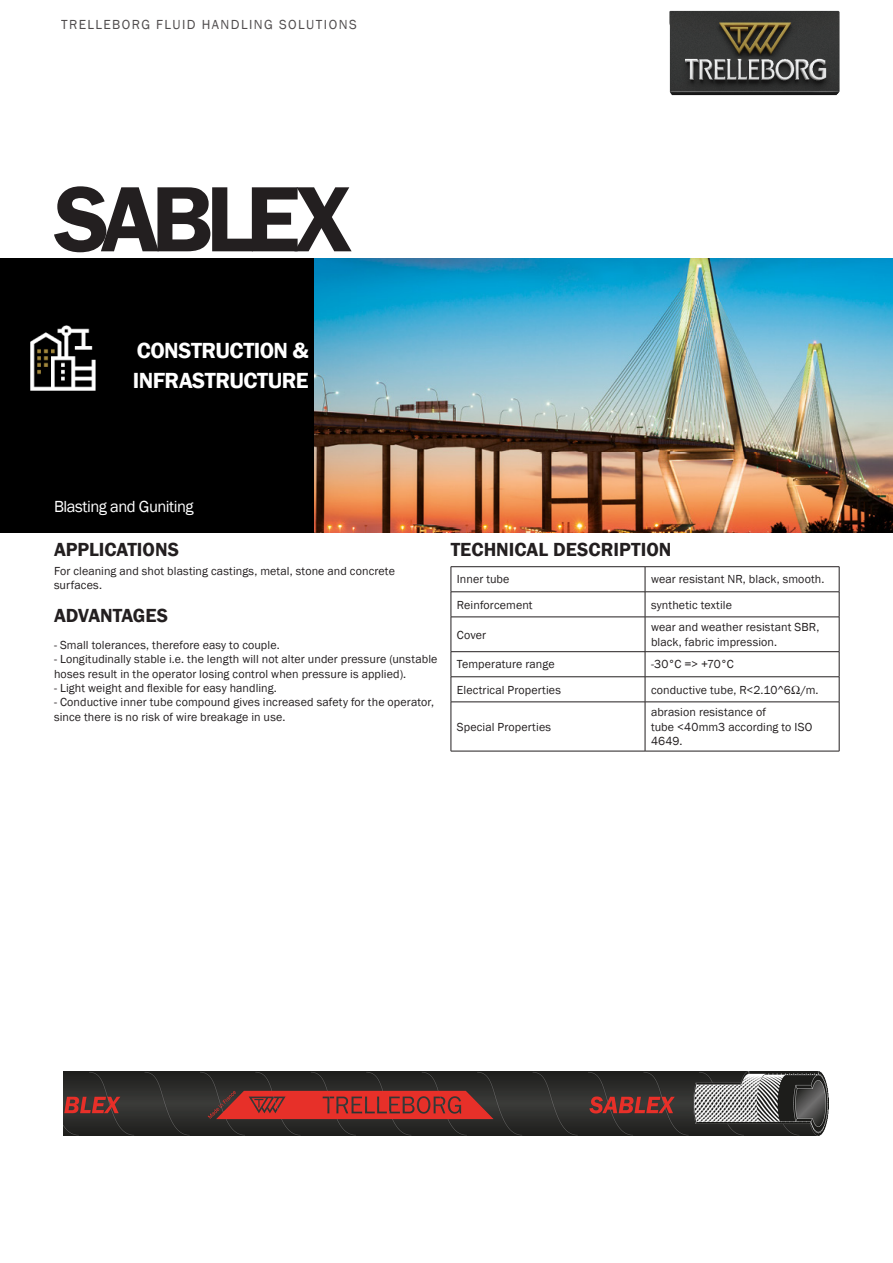
<style>
.page{position:relative;width:893px;height:1263px;background:#fff}
.page>*{position:absolute;margin:0;border:0;box-sizing:border-box;transform-origin:0 0}
._002_PRODUCT_NAME_1{font:600 96px "Franklin Gothic";letter-spacing:-.085em;color:#231f20}
._004_MARKET_SEGMENT{font:600 22.5px/30px "Franklin Gothic";letter-spacing:-.025em;color:#fff}
.Title_Bold{font:600 19.5px "Franklin Gothic";color:#231f20}
._005_APPLICATION{font:16.5px "Franklin Gothic";letter-spacing:-.03em;color:#fff}
.t1{font:13.5px "Franklin Gothic";letter-spacing:.105em;color:#231f20}
._006_TITRE{font:12px/14.4px "Franklin Gothic";letter-spacing:.01em;color:#231f20}
.TableBody{font:12px/14.4px "Franklin Gothic";letter-spacing:.01em;color:#231f20}
.Text_8_PT{font:12px/14.4px "Franklin Gothic";letter-spacing:.01em;color:#231f20}
</style>
<div class="page">
<img style="left:669px;top:10px;width:171px;height:86px">
<div style="left:0;top:258px;width:315px;height:275px;background:#000"></div>
<img style="left:315px;top:258px;width:578px;height:275px">
<hr style="left:451px;top:566px;width:194px;height:1px;background:#231f20">
<hr style="left:645px;top:566px;width:194px;height:1px;background:#231f20">
<hr style="left:451px;top:591px;width:194px;height:1px;background:#231f20">
<svg style="left:451px;top:567px;width:1px;height:50px"></svg>
<hr style="left:645px;top:591px;width:194px;height:1px;background:#231f20">
<svg style="left:645px;top:567px;width:1px;height:50px"></svg>
<svg style="left:839px;top:567px;width:1px;height:50px"></svg>
<hr style="left:451px;top:617px;width:194px;height:1px;background:#231f20">
<hr style="left:451px;top:617px;width:1px;height:34px;background:#231f20">
<hr style="left:645px;top:617px;width:194px;height:1px;background:#231f20">
<hr style="left:645px;top:617px;width:1px;height:34px;background:#231f20">
<hr style="left:839px;top:617px;width:1px;height:34px;background:#231f20">
<hr style="left:451px;top:651px;width:194px;height:1px;background:#231f20">
<hr style="left:645px;top:651px;width:194px;height:1px;background:#231f20">
<hr style="left:451px;top:676px;width:194px;height:1px;background:#231f20">
<svg style="left:451px;top:652px;width:1px;height:50px"></svg>
<hr style="left:645px;top:676px;width:194px;height:1px;background:#231f20">
<svg style="left:645px;top:652px;width:1px;height:50px"></svg>
<svg style="left:839px;top:652px;width:1px;height:50px"></svg>
<hr style="left:451px;top:702px;width:194px;height:1px;background:#231f20">
<hr style="left:451px;top:702px;width:1px;height:49px;background:#231f20">
<hr style="left:645px;top:702px;width:194px;height:1px;background:#231f20">
<hr style="left:645px;top:702px;width:1px;height:49px;background:#231f20">
<hr style="left:839px;top:702px;width:1px;height:49px;background:#231f20">
<hr style="left:451px;top:751px;width:194px;height:1px;background:#231f20">
<hr style="left:645px;top:751px;width:194px;height:1px;background:#231f20">
<img style="left:64px;top:1072px;width:765px;height:64px">
<p class="t1" style="left:61px;top:16px;width:297px">TRELLEBORG FLUID HANDLING SOLUTIONS</p>
<p class="_002_PRODUCT_NAME_1" style="left:54px;top:160px;width:299px">SABLEX</p>
<p class="_004_MARKET_SEGMENT" style="left:133px;top:335px;width:177px">CONSTRUCTION &amp;<br>INFRASTRUCTURE</p>
<p class="_005_APPLICATION" style="left:54px;top:496px;width:141px">Blasting and Guniting</p>
<p class="Title_Bold" style="left:54px;top:538px;width:127px">APPLICATIONS</p>
<p class="Text_8_PT" style="left:54px;top:564px;width:342px">For cleaning and shot blasting castings, metal, stone and concrete surfaces.</p>
<p class="Title_Bold" style="left:54px;top:603px;width:116px">ADVANTAGES</p>
<p class="_006_TITRE" style="left:54px;top:638px;width:227px">- Small tolerances, therefore easy to couple.</p>
<p class="_006_TITRE" style="left:54px;top:652px;width:385px">- Longitudinally stable i.e. the length will not alter under pressure (unstable hoses result in the operator losing control when pressure is applied).</p>
<p class="_006_TITRE" style="left:54px;top:681px;width:224px">- Light weight and flexible for easy handling.</p>
<p class="_006_TITRE" style="left:54px;top:695px;width:382px">- Conductive inner tube compound gives increased safety for the operator, since there is no risk of wire breakage in use.</p>
<p class="Title_Bold" style="left:451px;top:538px;width:222px">TECHNICAL DESCRIPTION</p>
<p class="TableBody" style="left:457px;top:572px;width:54px">Inner tube</p>
<p class="TableBody" style="left:651px;top:572px;width:175px">wear resistant NR, black, smooth.</p>
<p class="TableBody" style="left:457px;top:598px;width:77px">Reinforcement</p>
<p class="TableBody" style="left:651px;top:598px;width:82px">synthetic textile</p>
<p class="TableBody" style="left:457px;top:627px;width:31px">Cover</p>
<p class="TableBody" style="left:651px;top:620px;width:170px">wear and weather resistant SBR, black, fabric impression.</p>
<p class="TableBody" style="left:457px;top:657px;width:99px">Temperature range</p>
<p class="TableBody" style="left:651px;top:657px;width:84px">-30°C =&gt; +70°C</p>
<p class="TableBody" style="left:457px;top:683px;width:106px">Electrical Properties</p>
<p class="TableBody" style="left:651px;top:683px;width:169px">conductive tube, R&lt;2.10^6Ω/m.</p>
<p class="TableBody" style="left:457px;top:720px;width:96px">Special Properties</p>
<p class="TableBody" style="left:651px;top:705px;width:163px">abrasion resistance of<br>tube &lt;40mm3 according to ISO<br>4649.</p>
</div>
